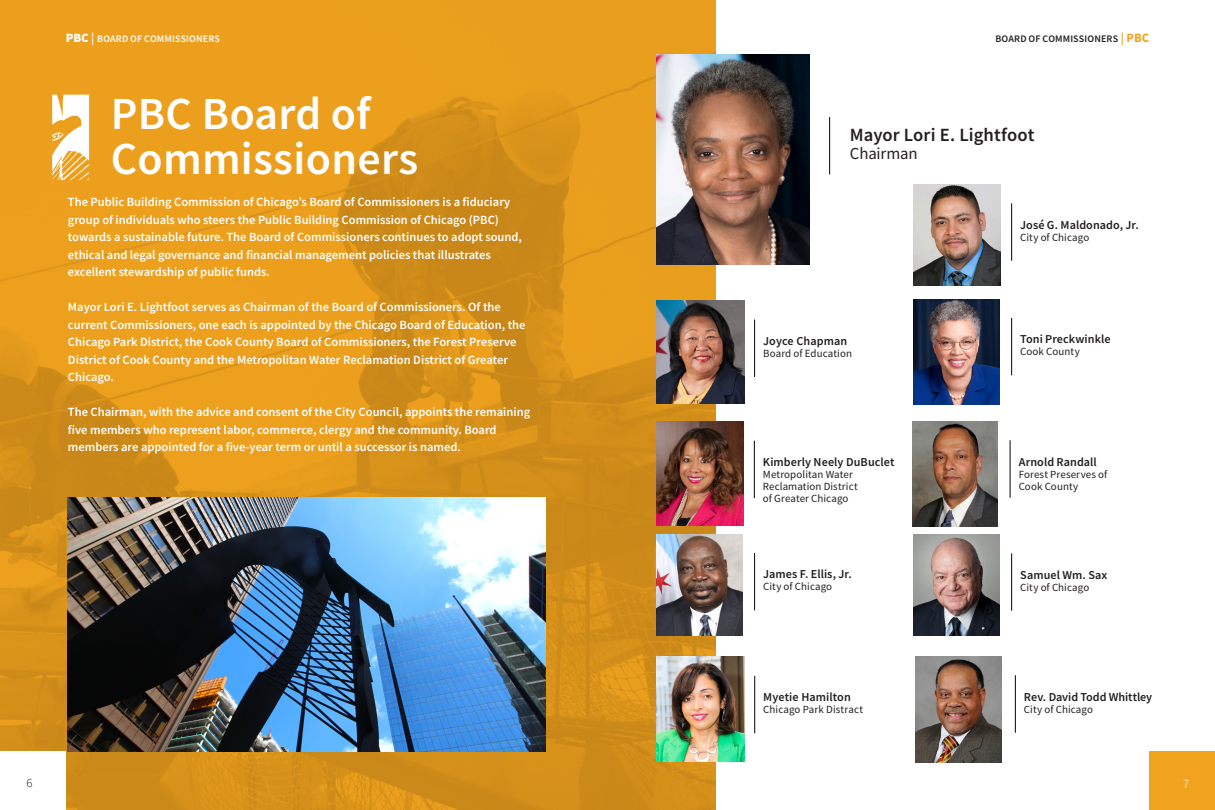
<style>
.page{position:relative;width:1215px;height:810px;background:#fff}
.page>*{position:absolute;margin:0;border:0;box-sizing:border-box;transform-origin:0 0}
.t1{font:46px/44.9px "Source Sans Variable";letter-spacing:.01em;color:#fff}
.t2{font:600 18.62px "Source Sans Pro";letter-spacing:.005em;color:#231f20}
.t3{font:16.75px "Source Sans Pro";letter-spacing:-.01em;color:#231f20}
.t4{font:700 12.75px "Source Sans Pro";color:#f1a31e}
.t5{font:900 12.75px "Source Sans Pro";color:#fff}
.t6{font:300 12.75px "Source Sans Pro";color:#fff}
.t7{font:300 12.75px "Source Sans Pro";color:#231f20}
.t8{font:600 12.5px/17.5px "Source Sans Pro";color:#fff}
.t9{font:600 12.12px "Source Sans Pro";letter-spacing:.005em;color:#231f20}
.t10{font:10.88px/12.1px "Source Sans Pro";letter-spacing:.005em;color:#231f20}
.t11{font:600 10px "Source Sans Pro";letter-spacing:.015em;color:#fff}
.t12{font:600 10px "Source Sans Pro";letter-spacing:.015em;color:#231f20}
.s1{font-weight:600}
</style>
<div class="page">
<img style="left:0;top:0;width:715px;height:810px">
<div style="left:1149px;top:751px;width:66px;height:59px;background:#f1a31e"></div>
<img style="left:914px;top:299px;width:86px;height:106px">
<hr style="left:1011px;top:318px;width:1px;height:57px;background:#040503">
<img style="left:915px;top:656px;width:86px;height:106px">
<hr style="left:1015px;top:675px;width:1px;height:58px;background:#040503">
<img style="left:912px;top:421px;width:86px;height:105px">
<hr style="left:1010px;top:440px;width:1px;height:58px;background:#040503">
<img style="left:914px;top:535px;width:85px;height:100px">
<hr style="left:1011px;top:553px;width:1px;height:58px;background:#040503">
<hr style="left:754px;top:676px;width:1px;height:57px;background:#040503">
<img style="left:657px;top:656px;width:87px;height:105px">
<hr style="left:1011px;top:203px;width:1px;height:58px;background:#040503">
<img style="left:914px;top:185px;width:87px;height:101px">
<hr style="left:754px;top:553px;width:1px;height:57px;background:#040503">
<img style="left:657px;top:534px;width:85px;height:102px">
<hr style="left:754px;top:441px;width:1px;height:57px;background:#040503">
<img style="left:657px;top:421px;width:86px;height:104px">
<hr style="left:754px;top:320px;width:1px;height:57px;background:#040503">
<img style="left:657px;top:301px;width:87px;height:103px">
<img style="left:657px;top:54px;width:152px;height:210px">
<hr style="left:829px;top:117px;width:1px;height:58px;background:#040503">
<svg style="left:52px;top:95px;width:37px;height:85px"></svg>
<img style="left:68px;top:498px;width:478px;height:254px">
<div style="left:0;top:751px;width:66px;height:59px;background:#fff"></div>
<p class="t5" style="left:66px;top:29px;width:30px">PBC <span class="s1">|</span></p>
<p class="t4" style="left:1121px;top:29px;width:30px"><span class="s1">|</span> PBC</p>
<p class="t11" style="left:97px;top:32px;width:124px">BOARD OF COMMISSIONERS</p>
<p class="t12" style="left:995px;top:32px;width:124px">BOARD OF COMMISSIONERS</p>
<p class="t1" style="left:111px;top:92px;width:309px">PBC Board of<br>Commissioners</p>
<p class="t8" style="left:68px;top:193px;width:456px">The Public Building Commission of Chicago’s Board of Commissioners is a fiduciary group of individuals who steers the Public Building Commission of Chicago (PBC) towards a sustainable future. The Board of Commissioners continues to adopt sound, ethical and legal governance and financial management policies that illustrates excellent stewardship of public funds.</p>
<p class="t8" style="left:68px;top:298px;width:459px">Mayor Lori E. Lightfoot serves as Chairman of the Board of Commissioners. Of the current Commissioners, one each is appointed by the Chicago Board of Education, the Chicago Park District, the Cook County Board of Commissioners, the Forest Preserve District of Cook County and the Metropolitan Water Reclamation District of Greater Chicago.</p>
<p class="t8" style="left:68px;top:403px;width:464px">The Chairman, with the advice and consent of the City Council, appoints the remaining five members who represent labor, commerce, clergy and the community. Board members are appointed for a five-year term or until a successor is named.</p>
<p class="t2" style="left:850px;top:122px;width:186px">Mayor Lori E. Lightfoot</p>
<p class="t3" style="left:850px;top:143px;width:69px">Chairman</p>
<p class="t9" style="left:1020px;top:217px;width:120px">José G. Maldonado, Jr.</p>
<p class="t10" style="left:1020px;top:231px;width:71px">City of Chicago</p>
<p class="t9" style="left:763px;top:333px;width:86px">Joyce Chapman</p>
<p class="t10" style="left:763px;top:347px;width:90px">Board of Education</p>
<p class="t9" style="left:1020px;top:331px;width:92px">Toni Preckwinkle</p>
<p class="t10" style="left:1020px;top:346px;width:61px">Cook County</p>
<p class="t9" style="left:763px;top:454px;width:133px">Kimberly Neely DuBuclet</p>
<p class="t10" style="left:763px;top:468px;width:96px">Metropolitan Water<br>Reclamation District</p>
<p class="t10" style="left:763px;top:493px;width:87px">of Greater Chicago</p>
<p class="t9" style="left:1019px;top:454px;width:80px">Arnold Randall</p>
<p class="t10" style="left:1019px;top:468px;width:90px">Forest Preserves of<br>Cook County</p>
<p class="t9" style="left:763px;top:566px;width:90px">James F. Ellis, Jr.</p>
<p class="t10" style="left:763px;top:581px;width:71px">City of Chicago</p>
<p class="t9" style="left:1020px;top:567px;width:89px">Samuel Wm. Sax</p>
<p class="t10" style="left:1020px;top:581px;width:71px">City of Chicago</p>
<p class="t7" style="left:27px;top:775px;width:8px">6</p>
<p class="t9" style="left:763px;top:689px;width:89px">Myetie Hamilton</p>
<p class="t10" style="left:763px;top:704px;width:101px">Chicago Park Distract</p>
<p class="t9" style="left:1024px;top:689px;width:130px">Rev. David Todd Whittley</p>
<p class="t10" style="left:1024px;top:703px;width:71px">City of Chicago</p>
<p class="t6" style="left:1183px;top:776px;width:8px">7</p>
</div>
